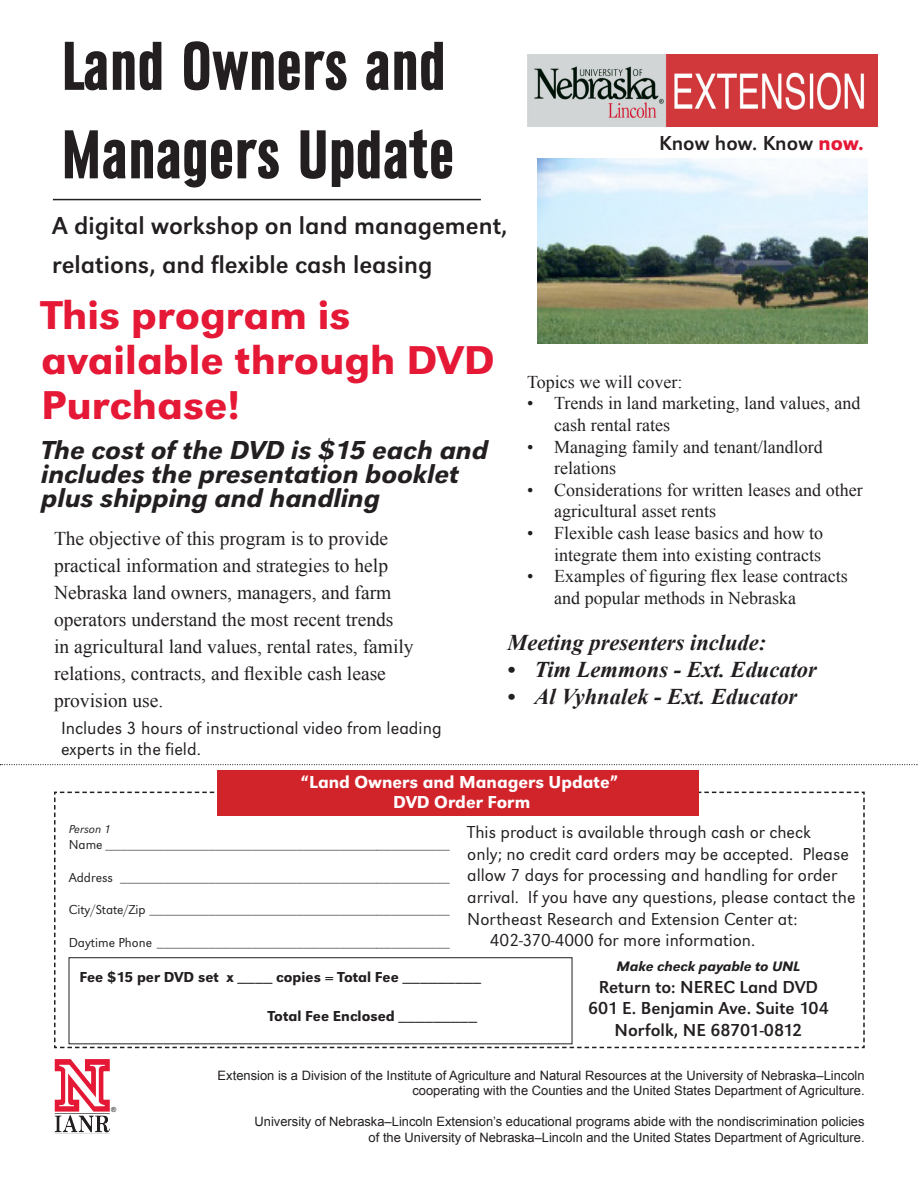
<style>
.page{position:relative;width:918px;height:1188px;background:#fff}
.page>*{position:absolute;margin:0;border:0;box-sizing:border-box;transform-origin:0 0}
.Headline_--_UNL_Tool{font:72px/88.5px "URW Grotesk T Bol Con";color:#231f20}
.Subhead_--_UNL_Toolb{font:500 41.7px/45px "URW Grotesk T";color:#e51836;scale:1.04 1}
.Subhead_--_UNL_Toolb-2{font:27px/24px "URW Grotesk T Med Ita";color:#231f20}
.t1{font:25.5px/39px "URW Grotesk T";color:#231f20}
.t2{font:italic 700 22.5px "Times New Roman";color:#231f20}
.t3{font:21px "URW Grotesk T";color:#231f20}
.t4{font:19.5px/27px "Times New Roman";color:#231f20}
.Body_text_--_UNL_Too{font:300 18.15px/21px "URW Grotesk T";color:#231f20}
.t5{font:18px/21.6px "Times New Roman";color:#231f20}
.t6{font:300 18px/21.6px "URW Grotesk T";color:#231f20}
.t7{font:18px/21.6px "URW Grotesk T";color:#231f20;text-align:center}
.t8{font:500 18px "URW Grotesk T";color:#fff}
.t9{font:500 15px "URW Grotesk T";color:#231f20}
.t10{font:14.25px "URW Grotesk T Med Ita";color:#231f20}
.t11{font:300 13.5px "URW Grotesk T";color:#231f20}
.t12{font:12.9px/15.5px "Arial";color:#231f20;text-align:right}
.t13{font:italic 300 12px "URW Grotesk T";color:#231f20}
.t14{font:6.9px "Arial";color:#231f20}
.s1{font-weight:500;color:#e51836}
</style>
<div class="page">
<svg style="left:54px;top:791px;width:811px;height:258px"></svg>
<img style="left:527px;top:54px;width:351px;height:73px">
<img style="left:55px;top:1059px;width:55px;height:75px">
<img style="left:537px;top:159px;width:331px;height:185px">
<div style="left:217px;top:771px;width:482px;height:45px;background:#d1232a"></div>
<div style="left:69px;top:957px;width:503px;height:87px;border:1px solid #231f20"></div>
<svg style="left:0;top:764px;width:918px;height:1px"></svg>
<hr style="left:53px;top:199px;width:428px;height:1px;background:#231f20">
<p class="Headline_--_UNL_Tool" style="left:61px;top:22px;width:395px">Land Owners and<br>Managers Update</p>
<p class="t1" style="left:52px;top:206px;width:457px">A digital workshop on land management, relations, and flexible cash leasing</p>
<p class="t3" style="left:659px;top:131px;width:206px">Know how. Know <span class="s1">now.</span></p>
<p class="Subhead_--_UNL_Toolb" style="left:41px;top:292px;width:438px">This program is available through DVD<br>Purchase!</p>
<p class="Subhead_--_UNL_Toolb-2" style="left:41px;top:438px;width:448px">The cost of the DVD is $15 each and includes the presentation booklet plus shipping and handling</p>
<p class="t4" style="left:54px;top:525px;width:361px">The objective of this program is to provide practical information and strategies to help Nebraska land owners, managers, and farm operators understand the most recent trends<br>in agricultural land values, rental rates, family relations, contracts, and flexible cash lease provision use.</p>
<p class="Body_text_--_UNL_Too" style="left:61px;top:717px;width:382px">Includes 3 hours of instructional video from leading experts in the field.</p>
<p class="t5" style="left:527px;top:371px;width:157px">Topics we will cover:</p>
<p class="t5" style="left:554px;top:392px;width:308px;text-indent:-27px">• Trends in land marketing, land values, and cash rental rates</p>
<p class="t5" style="left:554px;top:436px;width:270px;text-indent:-27px">• Managing family and tenant/landlord relations</p>
<p class="t5" style="left:554px;top:479px;width:310px;text-indent:-27px">• Considerations for written leases and other agricultural asset rents</p>
<p class="t5" style="left:527px;top:522px;width:297px;text-align:right">• Flexible cash lease basics and how to integrate them into existing contracts</p>
<p class="t5" style="left:554px;top:565px;width:295px;text-indent:-27px">• Examples of figuring flex lease contracts and popular methods in Nebraska</p>
<p class="t2" style="left:508px;top:626px;width:260px">Meeting presenters include:</p>
<p class="t2" style="left:508px;top:653px;width:311px">• Tim Lemmons - Ext. Educator</p>
<p class="t2" style="left:508px;top:680px;width:291px">• Al Vyhnalek - Ext. Educator</p>
<p class="t8" style="left:301px;top:772px;width:319px">“Land Owners and Managers Update”</p>
<p class="t8" style="left:393px;top:792px;width:139px">DVD Order Form</p>
<p class="t6" style="left:467px;top:821px;width:390px">This product is available through cash or check<br>only; no credit card orders may be accepted. Please allow 7 days for processing and handling for order arrival. If you have any questions, please contact the Northeast Research and Extension Center at:</p>
<p class="t6" style="left:490px;top:929px;width:267px">402-370-4000 for more information.</p>
<p class="t9" style="left:80px;top:968px;width:403px">Fee $15 per DVD set x ____ copies = Total Fee _________</p>
<p class="t9" style="left:268px;top:1007px;width:211px">Total Fee Enclosed _________</p>
<p class="t13" style="left:69px;top:822px;width:43px">Person 1</p>
<p class="t11" style="left:69px;top:837px;width:383px">Name________________________________________________</p>
<p class="t11" style="left:69px;top:870px;width:383px">Address_ _____________________________________________</p>
<p class="t11" style="left:69px;top:902px;width:383px">City/State/Zip__________________________________________</p>
<p class="t11" style="left:69px;top:934px;width:383px">Daytime Phone_________________________________________</p>
<p class="t10" style="left:617px;top:958px;width:185px">Make check payable to UNL</p>
<p class="t7" style="left:588px;top:976px;width:242px">Return to: NEREC Land DVD<br>601 E. Benjamin Ave. Suite 104</p>
<p class="t7" style="left:615px;top:1019px;width:189px">Norfolk, NE 68701-0812</p>
<p class="t14" style="left:111px;top:1105px;width:7px">®</p>
<p class="t12" style="left:218px;top:1068px;width:649px">Extension is a Division of the Institute of Agriculture and Natural Resources at the University of Nebraska–Lincoln cooperating with the Counties and the United States Department of Agriculture.</p>
<p class="t12" style="left:255px;top:1114px;width:612px">University of Nebraska–Lincoln Extension’s educational programs abide with the nondiscrimination policies of the University of Nebraska–Lincoln and the United States Department of Agriculture.</p>
</div>
